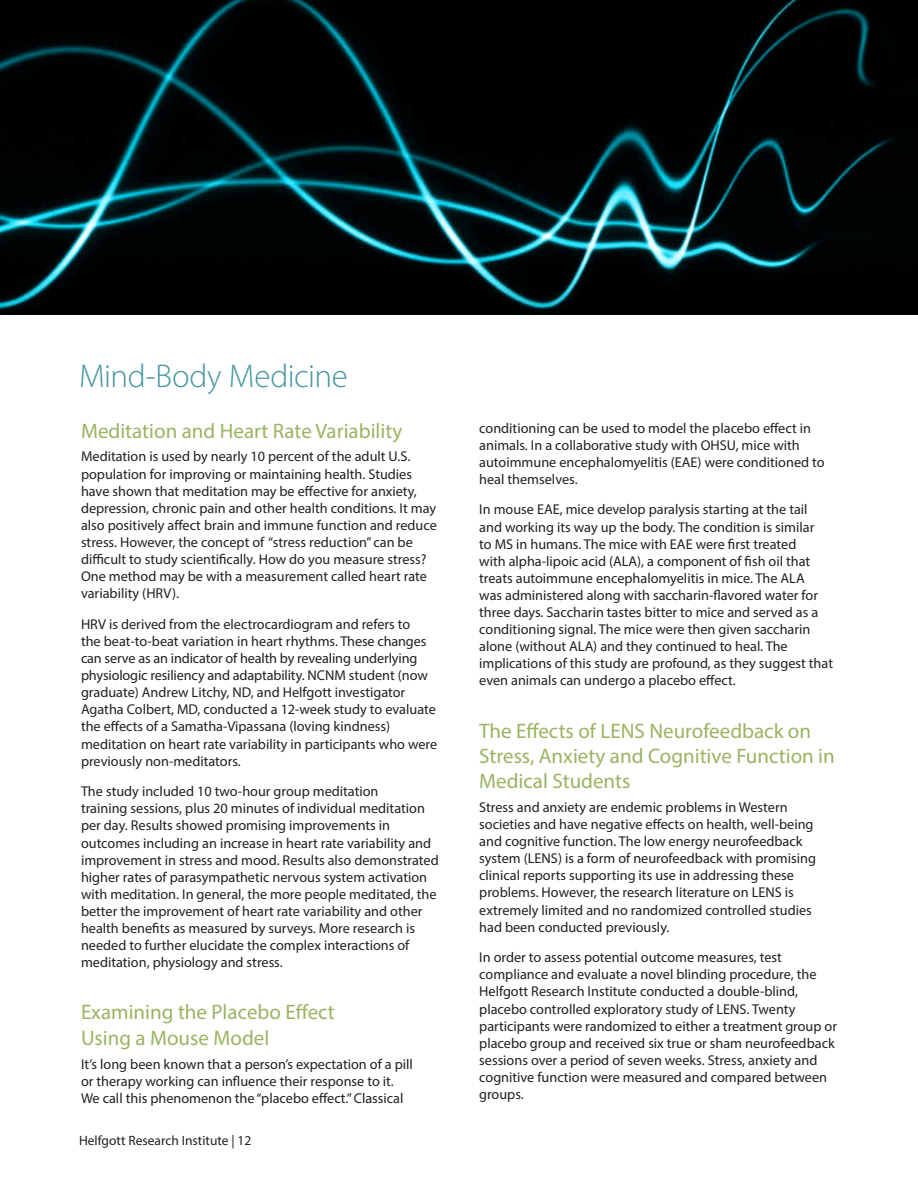
<style>
.page{position:relative;width:918px;height:1188px;background:#fff}
.page>*{position:absolute;margin:0;border:0;box-sizing:border-box;transform-origin:0 0}
.t1{font:300 33px "Myriad Pro";letter-spacing:-.01em;color:#4897a2}
.t2{font:21px/25.2px "Myriad Pro";color:#9ab462}
.t3{font:14.25px/17.1px "Myriad Pro";color:#231f20}
.t4{font:13.5px "Myriad Pro";color:#231f20}
</style>
<div class="page">
<svg style="left:0;top:0;width:918px;height:314px;background:#021113"></svg>
<h1 class="t1" style="left:79px;top:356px;width:270px">Mind-Body Medicine</h1>
<h2 class="t2" style="left:81px;top:418px;width:323px">Meditation and Heart Rate Variability</h2>
<p class="t3" style="left:81px;top:448px;width:357px">Meditation is used by nearly 10 percent of the adult U.S. population for improving or maintaining health. Studies have shown that meditation may be effective for anxiety, depression, chronic pain and other health conditions. It may also positively affect brain and immune function and reduce stress. However, the concept of “stress reduction” can be difficult to study scientifically. How do you measure stress?<br>One method may be with a measurement called heart rate variability (HRV).</p>
<p class="t3" style="left:81px;top:615px;width:358px">HRV is derived from the electrocardiogram and refers to<br>the beat-to-beat variation in heart rhythms. These changes can serve as an indicator of health by revealing underlying physiologic resiliency and adaptability. NCNM student (now graduate) Andrew Litchy, ND, and Helfgott investigator Agatha Colbert, MD, conducted a 12-week study to evaluate the effects of a Samatha-Vipassana (loving kindness) meditation on heart rate variability in participants who were previously non-meditators.</p>
<p class="t3" style="left:81px;top:783px;width:359px">The study included 10 two-hour group meditation<br>training sessions, plus 20 minutes of individual meditation per day. Results showed promising improvements in outcomes including an increase in heart rate variability and improvement in stress and mood. Results also demonstrated higher rates of parasympathetic nervous system activation with meditation. In general, the more people meditated, the better the improvement of heart rate variability and other health benefits as measured by surveys. More research is needed to further elucidate the complex interactions of meditation, physiology and stress.</p>
<h2 class="t2" style="left:81px;top:1000px;width:255px">Examining the Placebo Effect<br>Using a Mouse Model</h2>
<p class="t3" style="left:81px;top:1055px;width:333px">It’s long been known that a person’s expectation of a pill or therapy working can influence their response to it.<br>We call this phenomenon the “placebo effect.” Classical</p>
<p class="t4" style="left:79px;top:1132px;width:174px">Helfgott Research Institute | 12</p>
<p class="t3" style="left:479px;top:419px;width:347px">conditioning can be used to model the placebo effect in animals. In a collaborative study with OHSU, mice with autoimmune encephalomyelitis (EAE) were conditioned to heal themselves.</p>
<p class="t3" style="left:479px;top:501px;width:355px">In mouse EAE, mice develop paralysis starting at the tail and working its way up the body. The condition is similar<br>to MS in humans. The mice with EAE were first treated<br>with alpha-lipoic acid (ALA), a component of fish oil that treats autoimmune encephalomyelitis in mice. The ALA<br>was administered along with saccharin-flavored water for three days. Saccharin tastes bitter to mice and served as a conditioning signal. The mice were then given saccharin alone (without ALA) and they continued to heal. The implications of this study are profound, as they suggest that even animals can undergo a placebo effect.</p>
<h2 class="t2" style="left:479px;top:718px;width:357px">The Effects of LENS Neurofeedback on<br>Stress, Anxiety and Cognitive Function in<br>Medical Students</h2>
<p class="t3" style="left:479px;top:798px;width:338px">Stress and anxiety are endemic problems in Western societies and have negative effects on health, well-being and cognitive function. The low energy neurofeedback system (LENS) is a form of neurofeedback with promising clinical reports supporting its use in addressing these problems. However, the research literature on LENS is extremely limited and no randomized controlled studies had been conducted previously.</p>
<p class="t3" style="left:479px;top:949px;width:359px">In order to assess potential outcome measures, test compliance and evaluate a novel blinding procedure, the Helfgott Research Institute conducted a double-blind, placebo controlled exploratory study of LENS. Twenty participants were randomized to either a treatment group or placebo group and received six true or sham neurofeedback sessions over a period of seven weeks. Stress, anxiety and cognitive function were measured and compared between groups.</p>
</div>
